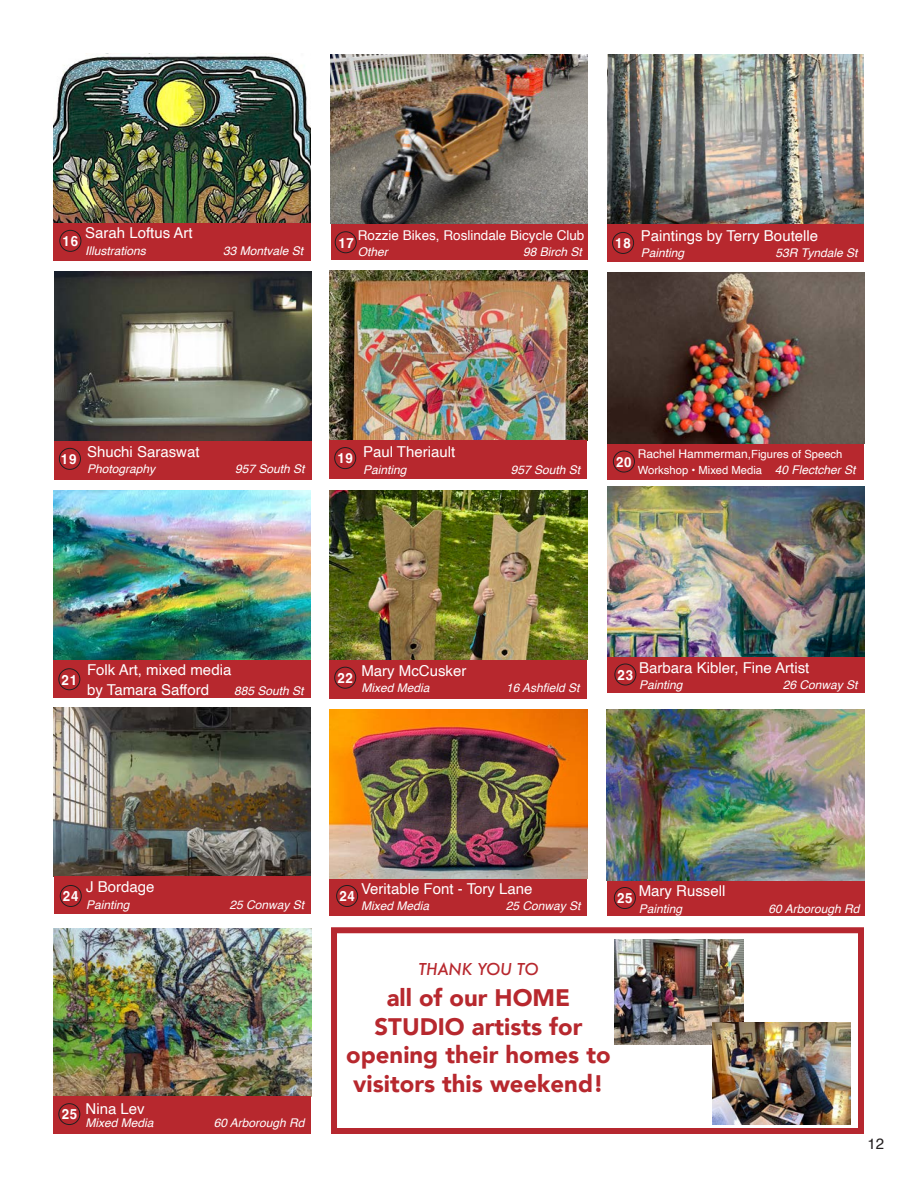
<style>
.page{position:relative;width:918px;height:1188px;background:#fff}
.page>*{position:absolute;margin:0;border:0;box-sizing:border-box;transform-origin:0 0}
.Names{font:900 23.85px/28.7px "Avenir";color:#b7282e;text-align:center}
.Names-2{font:italic 500 15.9px "Futura";color:#b7282e}
.Names-3{font:15px "Helvetica";color:#fff}
.t1{font:15px "Helvetica";color:#231f20}
.Site_Numbers-Cummins{font:700 14.1px "Helvetica";letter-spacing:.06em;color:#fff;scale:.95 1}
.Names-4{font:13.5px "Helvetica";color:#fff}
.Names-5{font:italic 12px "Helvetica";color:#fff}
.Names-6{font:12px "Helvetica";color:#fff}
.Names-7{font:11.25px "Helvetica";color:#fff}
.s1{font-size:11.25px}
.s2{font-style:italic;font-size:12px}
</style>
<div class="page">
<div style="left:331px;top:927px;width:533px;height:207px;border:6px solid #b6272f"></div>
<img style="left:614px;top:940px;width:130px;height:105px">
<img style="left:713px;top:1023px;width:137px;height:101px">
<img style="left:53px;top:56px;width:257px;height:167px">
<div style="left:53px;top:223px;width:257px;height:38px;background:#b7282e"></div>
<div style="left:60px;top:230px;width:21px;height:22px;border:1px solid #231f20;border-radius:50%"></div>
<img style="left:607px;top:54px;width:257px;height:170px">
<div style="left:607px;top:224px;width:257px;height:38px;background:#b7282e"></div>
<div style="left:612px;top:232px;width:22px;height:22px;border:1px solid #231f20;border-radius:50%"></div>
<img style="left:54px;top:272px;width:258px;height:169px">
<div style="left:54px;top:441px;width:258px;height:38px;background:#b7282e"></div>
<div style="left:608px;top:442px;width:256px;height:38px;background:#b7282e"></div>
<img style="left:608px;top:273px;width:256px;height:171px">
<div style="left:613px;top:451px;width:22px;height:21px;border:1px solid #231f20;border-radius:50%"></div>
<div style="left:59px;top:448px;width:22px;height:22px;border:1px solid #231f20;border-radius:50%"></div>
<img style="left:53px;top:490px;width:258px;height:172px">
<div style="left:53px;top:660px;width:257px;height:38px;background:#b7282e"></div>
<div style="left:59px;top:668px;width:21px;height:22px;border:1px solid #231f20;border-radius:50%"></div>
<img style="left:329px;top:491px;width:258px;height:169px">
<div style="left:329px;top:660px;width:258px;height:38px;background:#b7282e"></div>
<div style="left:608px;top:655px;width:257px;height:38px;background:#b7282e"></div>
<img style="left:608px;top:486px;width:257px;height:171px">
<div style="left:615px;top:664px;width:21px;height:21px;border:1px solid #231f20;border-radius:50%"></div>
<div style="left:334px;top:667px;width:22px;height:21px;border:1px solid #231f20;border-radius:50%"></div>
<div style="left:330px;top:878px;width:257px;height:38px;background:#b7282e"></div>
<img style="left:330px;top:709px;width:257px;height:169px">
<div style="left:336px;top:885px;width:22px;height:22px;border:1px solid #231f20;border-radius:50%"></div>
<img style="left:54px;top:707px;width:257px;height:169px">
<div style="left:54px;top:876px;width:256px;height:38px;background:#b7282e"></div>
<div style="left:60px;top:885px;width:22px;height:22px;border:1px solid #231f20;border-radius:50%"></div>
<img style="left:329px;top:271px;width:258px;height:169px">
<div style="left:329px;top:440px;width:258px;height:39px;background:#b7282e"></div>
<div style="left:334px;top:447px;width:22px;height:22px;border:1px solid #231f20;border-radius:50%"></div>
<div style="left:607px;top:879px;width:257px;height:37px;background:#b7282e"></div>
<img style="left:607px;top:710px;width:257px;height:170px">
<div style="left:614px;top:887px;width:22px;height:22px;border:1px solid #231f20;border-radius:50%"></div>
<img style="left:53px;top:929px;width:258px;height:167px">
<div style="left:53px;top:1096px;width:258px;height:38px;background:#b7282e"></div>
<div style="left:59px;top:1103px;width:21px;height:22px;border:1px solid #231f20;border-radius:50%"></div>
<div style="left:331px;top:222px;width:257px;height:38px;background:#b7282e"></div>
<img style="left:331px;top:54px;width:256px;height:169px">
<div style="left:335px;top:231px;width:22px;height:22px;border:1px solid #231f20;border-radius:50%"></div>
<p class="Site_Numbers-Cummins" style="left:63px;top:233px;width:18px">16</p>
<p class="Names-3" style="left:85px;top:222px;width:109px">Sarah Loftus Art</p>
<p class="Names-5" style="left:85px;top:241px;width:62px">Illustrations</p>
<p class="Names-5" style="left:223px;top:241px;width:82px">33 Montvale St</p>
<p class="Names-4" style="left:358px;top:225px;width:228px">Rozzie Bikes, Roslindale Bicycle Club</p>
<p class="Names-5" style="left:358px;top:243px;width:32px">Other</p>
<p class="Names-5" style="left:523px;top:243px;width:60px">98 Birch St</p>
<p class="Site_Numbers-Cummins" style="left:338px;top:234px;width:18px">17</p>
<p class="Site_Numbers-Cummins" style="left:615px;top:235px;width:18px">18</p>
<p class="Names-3" style="left:641px;top:224px;width:179px">Paintings by Terry Boutelle</p>
<p class="Names-5" style="left:641px;top:243px;width:45px">Painting</p>
<p class="Names-5" style="left:776px;top:243px;width:83px">53R Tyndale St</p>
<p class="Site_Numbers-Cummins" style="left:61px;top:451px;width:18px">19</p>
<p class="Names-3" style="left:87px;top:440px;width:114px">Shuchi Saraswat</p>
<p class="Names-5" style="left:87px;top:460px;width:70px">Photography</p>
<p class="Names-5" style="left:235px;top:460px;width:71px">957 South St</p>
<p class="Site_Numbers-Cummins" style="left:337px;top:450px;width:18px">19</p>
<p class="Names-3" style="left:363px;top:440px;width:94px">Paul Theriault</p>
<p class="Names-5" style="left:363px;top:460px;width:45px">Painting</p>
<p class="Names-5" style="left:511px;top:460px;width:71px">957 South St</p>
<p class="Names-6" style="left:638px;top:444px;width:206px">Rachel Hammerman,<span class="s1">Figures of Speech</span></p>
<p class="Names-7" style="left:638px;top:461px;width:219px">Workshop • Mixed Media <span class="s2">40 Flectcher St</span></p>
<p class="Site_Numbers-Cummins" style="left:616px;top:453px;width:18px">20</p>
<p class="Site_Numbers-Cummins" style="left:62px;top:671px;width:18px">21</p>
<p class="Site_Numbers-Cummins" style="left:618px;top:666px;width:18px">23</p>
<p class="Names-3" style="left:639px;top:656px;width:172px">Barbara Kibler, Fine Artist</p>
<p class="Names-3" style="left:87px;top:659px;width:146px">Folk Art, mixed media</p>
<p class="Names-3" style="left:87px;top:678px;width:124px">by Tamara Safford</p>
<p class="Names-5" style="left:234px;top:681px;width:71px">885 South St</p>
<p class="Names-3" style="left:361px;top:659px;width:106px">Mary McCusker</p>
<p class="Names-5" style="left:361px;top:679px;width:70px">Mixed Media</p>
<p class="Names-5" style="left:506px;top:679px;width:75px">16 Ashfield St</p>
<p class="Site_Numbers-Cummins" style="left:337px;top:669px;width:18px">22</p>
<p class="Names-5" style="left:639px;top:675px;width:45px">Painting</p>
<p class="Names-5" style="left:783px;top:675px;width:76px">26 Conway St</p>
<p class="Site_Numbers-Cummins" style="left:63px;top:888px;width:18px">24</p>
<p class="Names-3" style="left:86px;top:875px;width:70px">J Bordage</p>
<p class="Names-5" style="left:86px;top:895px;width:45px">Painting</p>
<p class="Names-5" style="left:230px;top:895px;width:76px">25 Conway St</p>
<p class="Site_Numbers-Cummins" style="left:62px;top:1106px;width:18px">25</p>
<p class="Names-3" style="left:86px;top:1097px;width:61px">Nina Lev</p>
<p class="Names-5" style="left:86px;top:1114px;width:70px">Mixed Media</p>
<p class="Names-5" style="left:214px;top:1114px;width:92px">60 Arborough Rd</p>
<p class="Site_Numbers-Cummins" style="left:339px;top:888px;width:18px">24</p>
<p class="Names-3" style="left:361px;top:877px;width:173px">Veritable Font - Tory Lane</p>
<p class="Names-5" style="left:361px;top:897px;width:70px">Mixed Media</p>
<p class="Names-5" style="left:506px;top:897px;width:76px">25 Conway St</p>
<p class="Site_Numbers-Cummins" style="left:617px;top:890px;width:18px">25</p>
<p class="Names-3" style="left:639px;top:879px;width:88px">Mary Russell</p>
<p class="Names-5" style="left:639px;top:899px;width:45px">Painting</p>
<p class="Names-5" style="left:769px;top:899px;width:92px">60 Arborough Rd</p>
<p class="Names-2" style="left:418px;top:958px;width:122px">THANK YOU TO</p>
<p class="Names" style="left:346px;top:983px;width:266px">all of our HOME<br>STUDIO artists for opening their homes to visitors this weekend!</p>
<p class="t1" style="left:868px;top:1133px;width:18px">12</p>
</div>
